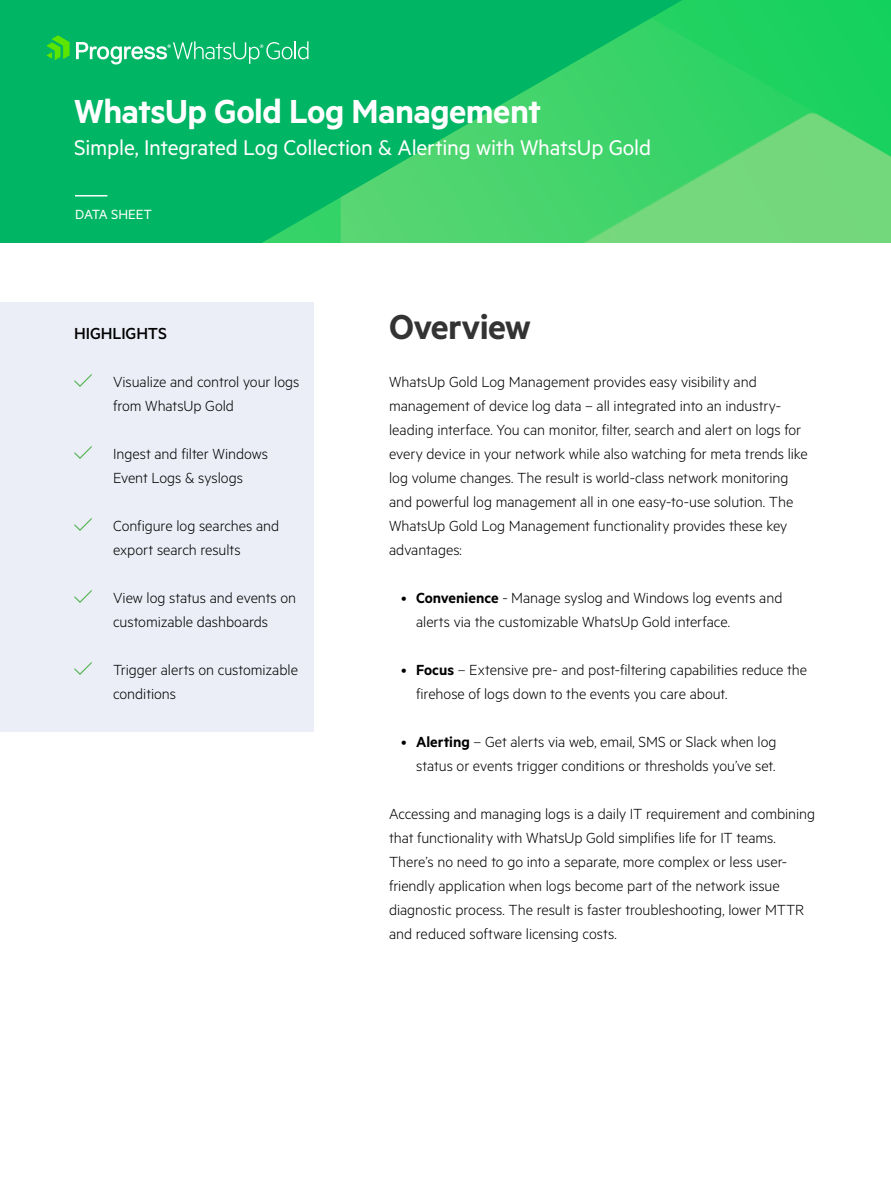
<style>
.page{position:relative;width:891px;height:1188px;background:#fff}
.page>*{position:absolute;margin:0;border:0;box-sizing:border-box;transform-origin:0 0}
.Titles_level_1{font:600 39px "Metric";letter-spacing:-.015em;color:#333}
.t1{font:600 37.5px "Metric";letter-spacing:-.015em;color:#fff}
.t2{font:24px "Metric";letter-spacing:-.01em;color:#fff}
.Side_Bar_Title{font:500 18px "Metric";color:#000}
.Body_1{font:300 16.5px/24px "Metric";letter-spacing:-.005em;color:#000}
.t3{font:15px "Metric";letter-spacing:-.01em;color:#fff}
.s1{font-weight:600}
</style>
<div class="page">
<div style="left:0;top:0;width:891px;height:243px;background:#00b563"></div>
<svg style="left:262px;top:197px;width:79px;height:46px"></svg>
<svg style="left:341px;top:0;width:550px;height:243px"></svg>
<svg style="left:505px;top:112px;width:386px;height:131px;background:#56d572"></svg>
<hr style="left:75px;top:195px;width:32px;height:1px;background:#fff">
<svg style="left:46px;top:35px;width:24px;height:25px"></svg>
<svg style="left:76px;top:41px;width:233px;height:23px"></svg>
<div style="left:0;top:303px;width:314px;height:429px;background:#eceef7"></div>
<svg style="left:74px;top:374px;width:18px;height:13px"></svg>
<svg style="left:74px;top:446px;width:18px;height:13px"></svg>
<svg style="left:74px;top:518px;width:18px;height:13px"></svg>
<svg style="left:74px;top:590px;width:18px;height:13px"></svg>
<svg style="left:74px;top:662px;width:18px;height:13px"></svg>
<h2 class="t1" style="left:74px;top:89px;width:468px">WhatsUp Gold Log Management</h2>
<h3 class="t2" style="left:74px;top:134px;width:578px">Simple, Integrated Log Collection &amp; Alerting with WhatsUp Gold</h3>
<p class="t3" style="left:75px;top:206px;width:78px">DATA SHEET</p>
<p class="Side_Bar_Title" style="left:74px;top:323px;width:95px">HIGHLIGHTS</p>
<p class="Body_1" style="left:113px;top:369px;width:188px">Visualize and control your logs from WhatsUp Gold</p>
<p class="Body_1" style="left:113px;top:441px;width:156px">Ingest and filter Windows<br>Event Logs &amp; syslogs</p>
<p class="Body_1" style="left:113px;top:513px;width:168px">Configure log searches and export search results</p>
<p class="Body_1" style="left:113px;top:585px;width:185px">View log status and events on customizable dashboards</p>
<p class="Body_1" style="left:113px;top:657px;width:186px">Trigger alerts on customizable conditions</p>
<p class="Titles_level_1" style="left:389px;top:304px;width:144px">Overview</p>
<p class="Body_1" style="left:389px;top:369px;width:420px">WhatsUp Gold Log Management provides easy visibility and management of device log data – all integrated into an industry&shy;leading interface. You can monitor, filter, search and alert on logs for every device in your network while also watching for meta trends like log volume changes. The result is world-class network monitoring and powerful log management all in one easy-to-use solution. The WhatsUp Gold Log Management functionality provides these key advantages:</p>
<p class="Body_1" style="left:416px;top:585px;width:368px;text-indent:-15px">• <span class="s1">Convenience</span> - Manage syslog and Windows log events and alerts via the customizable WhatsUp Gold interface.</p>
<p class="Body_1" style="left:416px;top:657px;width:393px;text-indent:-15px">• <span class="s1">Focus</span> – Extensive pre- and post-filtering capabilities reduce the firehose of logs down to the events you care about.</p>
<p class="Body_1" style="left:401px;top:729px;width:377px;text-align:right">• <span class="s1">Alerting</span> – Get alerts via web, email, SMS or Slack when log status or events trigger conditions or thresholds you’ve set.</p>
<p class="Body_1" style="left:389px;top:801px;width:428px">Accessing and managing logs is a daily IT requirement and combining that functionality with WhatsUp Gold simplifies life for IT teams.<br>There’s no need to go into a separate, more complex or less user&shy;friendly application when logs become part of the network issue diagnostic process. The result is faster troubleshooting, lower MTTR and reduced software licensing costs.</p>
</div>
